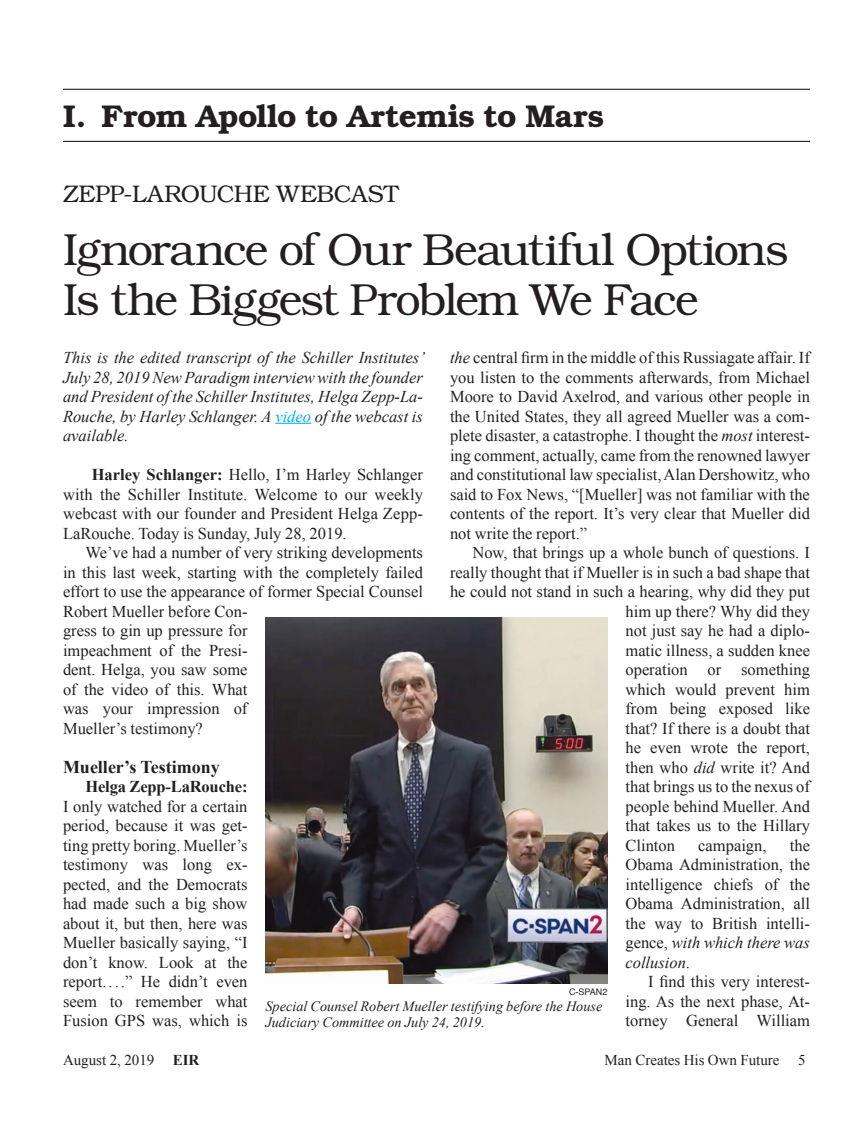
<style>
.page{position:relative;width:864px;height:1134px;background:#fff}
.page>*{position:absolute;margin:0;border:0;box-sizing:border-box;transform-origin:0 0}
._30ptHead{font:300 45px/49.5px "Bookman";letter-spacing:-.035em;color:#231f20}
._14pt_FeatureKicker{font:600 31.5px "Bookman";letter-spacing:-.015em;color:#231f20}
._14ptKicker{font:300 24px "Bookman";letter-spacing:-.02em;color:#231f20}
.Subhead{font:700 18px "Times New Roman";color:#231f20}
.Text{font:16.5px/19.5px "Times New Roman";color:#231f20;text-align:justify}
.TextNoIndentSpaceAbo{font:italic 16.5px/19.5px "Times New Roman";color:#231f20;text-align:justify}
.TextWithIndendtSpace{font:16.5px/19.5px "Times New Roman";color:#231f20;text-align:justify}
.RH{font:15px "Times New Roman";color:#231f20}
.Captions{font:italic 14.25px/15.8px "Times New Roman";color:#231f20}
.PixCredit{font:9px "Helvetica";color:#231f20}
.s1{font-style:italic}
.s2{color:#00aeef}
.s3{font-weight:700}
</style>
<div class="page">
<hr style="left:275px;top:423px;width:36px;height:1px;background:#00aeef">
<hr style="left:63px;top:89px;width:747px;height:1px;background:#231f20">
<hr style="left:63px;top:141px;width:747px;height:1px;background:#231f20">
<img style="left:266px;top:618px;width:342px;height:366px">
<p class="_14pt_FeatureKicker" style="left:63px;top:98px;width:543px">I. From Apollo to Artemis to Mars</p>
<p class="_14ptKicker" style="left:63px;top:180px;width:337px">ZEPP-LAROUCHE WEBCAST</p>
<p class="_30ptHead" style="left:63px;top:225px;width:727px">Ignorance of Our Beautiful Options<br>Is the Biggest Problem We Face</p>
<p class="Text" style="left:450px;top:347px;width:362px"><span class="s1">the</span> central firm in the middle of this Russiagate affair. If you listen to the comments afterwards, from Michael Moore to David Axelrod, and various other people in the United States, they all agreed Mueller was a com&shy;plete disaster, a catastrophe. I thought the <span class="s1">most</span> interest&shy;ing comment, actually, came from the renowned lawyer and constitutional law specialist, Alan Dershowitz, who said to Fox News, “[Mueller] was not familiar with the contents of the report. It’s very clear that Mueller did not write the report.”</p>
<p class="Text" style="left:472px;top:542px;width:339px">Now, that brings up a whole bunch of questions. I</p>
<p class="Text" style="left:450px;top:562px;width:362px">really thought that if Mueller is in such a bad shape that</p>
<p class="Text" style="left:450px;top:581px;width:361px">he could not stand in such a hearing, why did they put</p>
<p class="Text" style="left:626px;top:601px;width:186px">him up there? Why did they</p>
<p class="Text" style="left:626px;top:620px;width:186px">not just say he had a diplo-</p>
<p class="Text" style="left:626px;top:640px;width:186px">matic illness, a sudden knee</p>
<p class="Text" style="left:626px;top:659px;width:186px">operation or something</p>
<p class="Text" style="left:626px;top:679px;width:186px">which would prevent him</p>
<p class="Text" style="left:626px;top:698px;width:186px">from being exposed like</p>
<p class="Text" style="left:626px;top:718px;width:186px">that? If there is a doubt that</p>
<p class="Text" style="left:626px;top:737px;width:186px">he even wrote the report,</p>
<p class="Text" style="left:626px;top:757px;width:186px">then who <span class="s1">did</span> write it? And</p>
<p class="Text" style="left:626px;top:776px;width:186px">that brings us to the nexus of</p>
<p class="Text" style="left:626px;top:796px;width:186px">people behind Mueller. And</p>
<p class="Text" style="left:626px;top:815px;width:186px">that takes us to the Hillary</p>
<p class="Text" style="left:626px;top:835px;width:51px">Clinton</p>
<p class="Text" style="left:698px;top:835px;width:70px">campaign,</p>
<p class="TextNoIndentSpaceAbo" style="left:63px;top:347px;width:363px">This is the edited transcript of the Schiller Institutes’ July 28, 2019 New Paradigm interview with the founder and President of the Schiller Institutes, Helga Zepp-La-Rouche, by Harley Schlanger. A <span class="s2">video</span> of the webcast is available.</p>
<p class="TextWithIndendtSpace" style="left:63px;top:464px;width:362px;text-indent:29px"><span class="s3">Harley Schlanger:</span> Hello, I’m Harley Schlanger with the Schiller Institute. Welcome to our weekly webcast with our founder and President Helga Zepp-LaRouche. Today is Sunday, July 28, 2019.</p>
<p class="Text" style="left:63px;top:542px;width:362px;text-align:left;text-indent:22px">We’ve had a number of very striking developments in this last week, starting with the completely failed effort to use the appearance of former Special Counsel Robert Mueller before Con-<br>gress to gin up pressure for<br>impeachment of the Presi-<br>dent. Helga, you saw some<br>of the video of this. What<br>was your impression of<br>Mueller’s testimony?</p>
<p class="Subhead" style="left:63px;top:754px;width:158px">Mueller’s Testimony</p>
<p class="Text" style="left:63px;top:776px;width:186px;text-indent:22px"><span class="s3">Helga Zepp-LaRouche:<br></span>I only watched for a certain period, because it was get&shy;ting pretty boring. Mueller’s testimony was long ex&shy;pected, and the Democrats had made such a big show about it, but then, here was Mueller basically saying, “I don’t know. Look at the report. . ..” He didn’t even seem to remember what Fusion GPS was, which is</p>
<p class="Text" style="left:626px;top:835px;width:186px;text-indent:164px">the Obama Administration, the intelligence chiefs of the Obama Administration, all the way to British intelli&shy;gence, <span class="s1">with which there was collusion</span>.</p>
<p class="Text" style="left:626px;top:971px;width:186px;text-indent:22px">I find this very interest&shy;ing. As the next phase, At&shy;torney General William</p>
<p class="PixCredit" style="left:569px;top:985px;width:40px">C-SPAN2</p>
<p class="Captions" style="left:266px;top:998px;width:338px">Special Counsel Robert Mueller testifying before the House<br>Judiciary Committee on July 24, 2019.</p>
<p class="RH" style="left:63px;top:1050px;width:138px">August 2, 2019 <span class="s3">EIR</span></p>
<p class="RH" style="left:604px;top:1050px;width:203px">Man Creates His Own Future 5</p>
</div>
